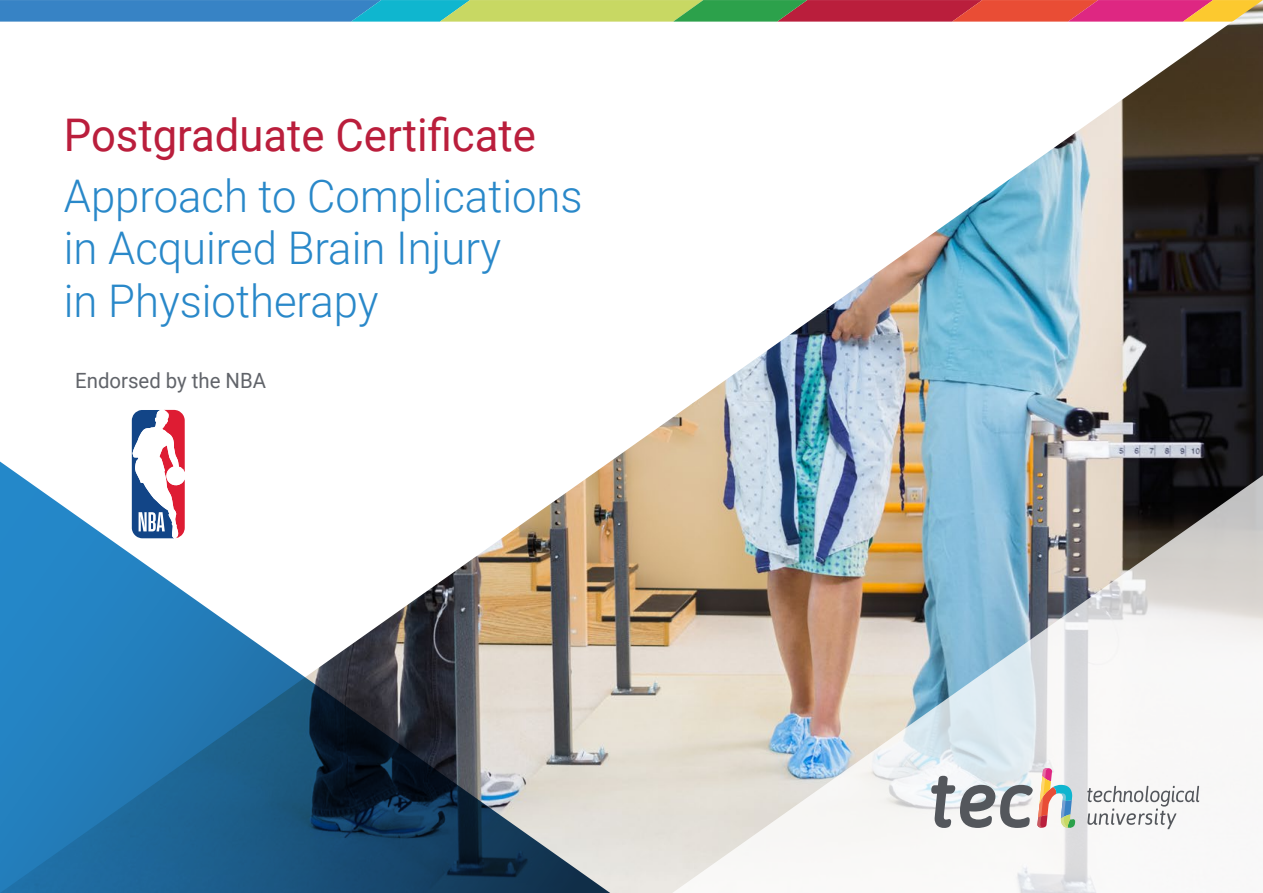
<style>
.page{position:relative;width:1263px;height:893px;background:#fff}
.page>*{position:absolute;margin:0;border:0;box-sizing:border-box;transform-origin:0 0}
.t1{font:300 45px/52.5px "Roboto";color:#2988c9}
.t2{font:45px "Roboto";color:#ba1e3c}
.t3{font:21px "Roboto";color:#61646a}
</style>
<div class="page">
<img style="left:0;top:0;width:1263px;height:893px">
<svg style="left:0;top:446px;width:640px;height:447px"></svg>
<img style="left:642px;top:454px;width:621px;height:439px">
<svg style="left:132px;top:410px;width:53px;height:128px"></svg>
<svg style="left:931px;top:768px;width:144px;height:60px"></svg>
<svg style="left:1087px;top:786px;width:112px;height:43px"></svg>
<p class="t2" style="left:64px;top:103px;width:474px">Postgraduate Certificate</p>
<p class="t1" style="left:64px;top:168px;width:520px">Approach to Complications in Acquired Brain Injury<br>in Physiotherapy</p>
<p class="t3" style="left:75px;top:366px;width:192px">Endorsed by the NBA</p>
</div>
